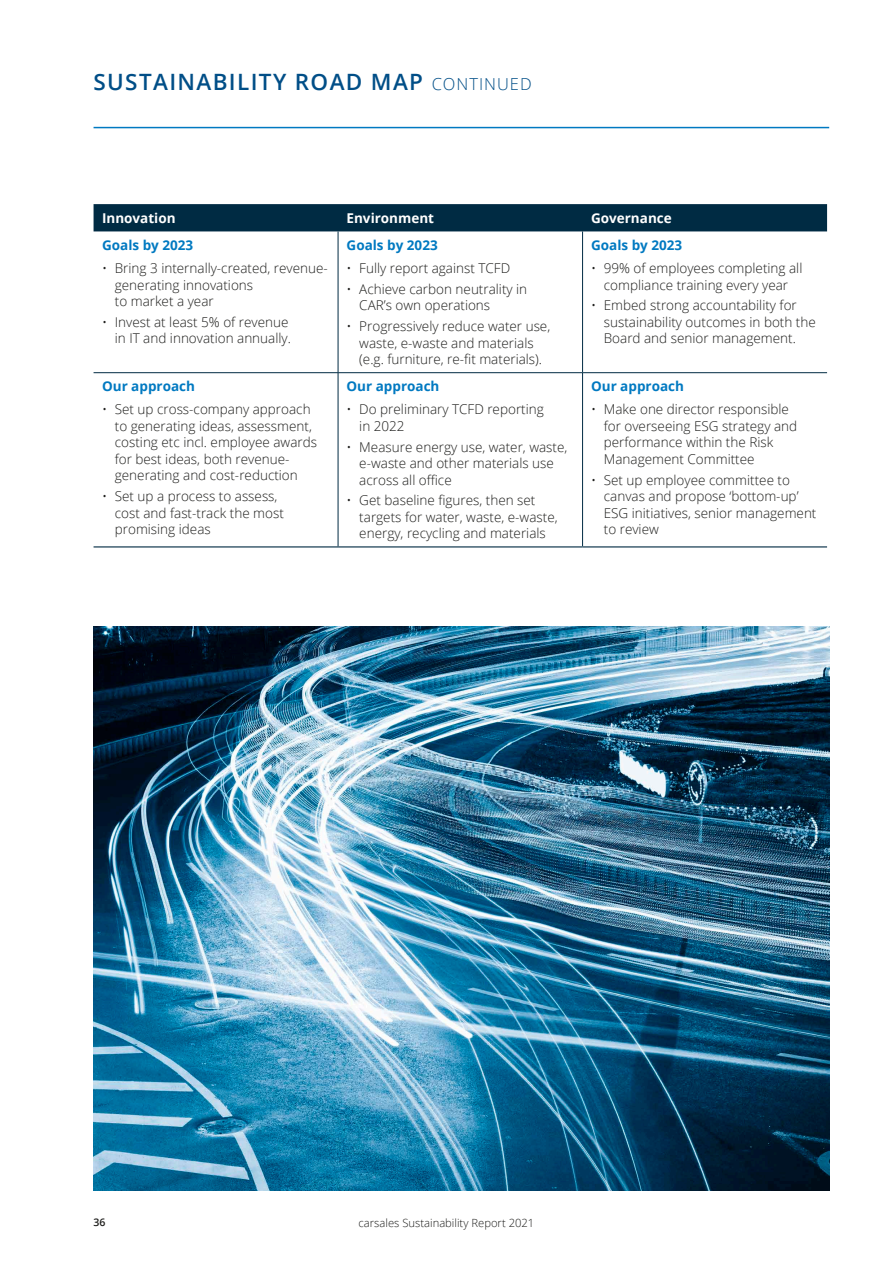
<style>
.page{position:relative;width:893px;height:1263px;background:#fff}
.page>*{position:absolute;margin:0;border:0;box-sizing:border-box;transform-origin:0 0}
.t1{font:600 22.5px "Open Sans";letter-spacing:.06em;color:#004e87}
.t2{font:300 13.5px/16.5px "Open Sans";color:#1d1d1b}
.t3{font:700 13.5px "Open Sans";color:#0079c1}
.t4{font:700 13.5px "Open Sans";color:#fff}
.t5{font:300 11.25px "Open Sans";color:#1d1d1b}
.t6{font:600 10.5px "Open Sans";color:#1d1d1b}
.s1{font-weight:300;font-size:16.5px}
</style>
<div class="page">
<hr style="left:94px;top:127px;width:735px;height:1px;background:#0079c1">
<div style="left:94px;top:204px;width:733px;height:27px;background:#002b43"></div>
<hr style="left:338px;top:231px;width:1px;height:141px;background:#002b43">
<hr style="left:582px;top:231px;width:1px;height:141px;background:#002b43">
<hr style="left:94px;top:372px;width:244px;height:1px;background:#002b43">
<hr style="left:338px;top:372px;width:245px;height:1px;background:#002b43">
<hr style="left:338px;top:373px;width:1px;height:173px;background:#002b43">
<hr style="left:583px;top:372px;width:244px;height:1px;background:#002b43">
<hr style="left:582px;top:373px;width:1px;height:173px;background:#002b43">
<hr style="left:94px;top:546px;width:244px;height:1px;background:#002b43">
<hr style="left:338px;top:546px;width:245px;height:1px;background:#002b43">
<hr style="left:583px;top:546px;width:244px;height:1px;background:#002b43">
<img style="left:94px;top:626px;width:735px;height:565px">
<h1 class="t1" style="left:94px;top:66px;width:440px">SUSTAINABILITY ROAD MAP <span class="s1">CONTINUED</span></h1>
<p class="t4" style="left:102px;top:208px;width:75px">Innovation</p>
<p class="t4" style="left:347px;top:208px;width:89px">Environment</p>
<p class="t4" style="left:591px;top:208px;width:82px">Governance</p>
<p class="t3" style="left:102px;top:236px;width:93px">Goals by 2023</p>
<p class="t2" style="left:115px;top:260px;width:215px;text-indent:-13px">• Bring 3 internally-created, revenue&shy;generating innovations<br>to market a year</p>
<p class="t2" style="left:102px;top:313px;width:190px;text-align:right">• Invest at least 5% of revenue in IT and innovation annually.</p>
<p class="t3" style="left:591px;top:236px;width:93px">Goals by 2023</p>
<p class="t2" style="left:591px;top:260px;width:213px;text-align:center">• 99% of employees completing all compliance training every year</p>
<p class="t2" style="left:604px;top:297px;width:214px;text-indent:-13px">• Embed strong accountability for sustainability outcomes in both the<br>Board and senior management.</p>
<p class="t3" style="left:347px;top:236px;width:93px">Goals by 2023</p>
<p class="t2" style="left:347px;top:260px;width:165px">• Fully report against TCFD</p>
<p class="t2" style="left:359px;top:280px;width:169px;text-indent:-13px">• Achieve carbon neutrality in<br>CAR’s own operations</p>
<p class="t2" style="left:347px;top:318px;width:205px;text-align:center">• Progressively reduce water use, waste, e-waste and materials<br>(e.g. furniture, re-fit materials).</p>
<p class="t3" style="left:102px;top:377px;width:94px">Our approach</p>
<p class="t2" style="left:115px;top:401px;width:204px;text-indent:-13px">• Set up cross-company approach to generating ideas, assessment, costing etc incl. employee awards for best ideas, both revenue&shy;generating and cost-reduction</p>
<p class="t2" style="left:115px;top:488px;width:171px;text-indent:-13px">• Set up a process to assess, cost and fast-track the most promising ideas</p>
<p class="t3" style="left:347px;top:377px;width:94px">Our approach</p>
<p class="t2" style="left:359px;top:401px;width:186px;text-indent:-13px">• Do preliminary TCFD reporting in 2022</p>
<p class="t2" style="left:359px;top:438px;width:210px;text-indent:-13px">• Measure energy use, water, waste, e-waste and other materials use across all office</p>
<p class="t2" style="left:359px;top:492px;width:200px;text-indent:-13px">• Get baseline figures, then set targets for water, waste, e-waste, energy, recycling and materials</p>
<p class="t3" style="left:591px;top:377px;width:94px">Our approach</p>
<p class="t2" style="left:604px;top:401px;width:195px;text-indent:-13px">• Make one director responsible for overseeing ESG strategy and performance within the Risk<br>Management Committee</p>
<p class="t2" style="left:604px;top:471px;width:214px;text-indent:-13px">• Set up employee committee to canvas and propose ‘bottom-up’<br>ESG initiatives, senior management to review</p>
<p class="t6" style="left:94px;top:1215px;width:13px">36</p>
<p class="t5" style="left:359px;top:1215px;width:177px">carsales Sustainability Report 2021</p>
</div>
